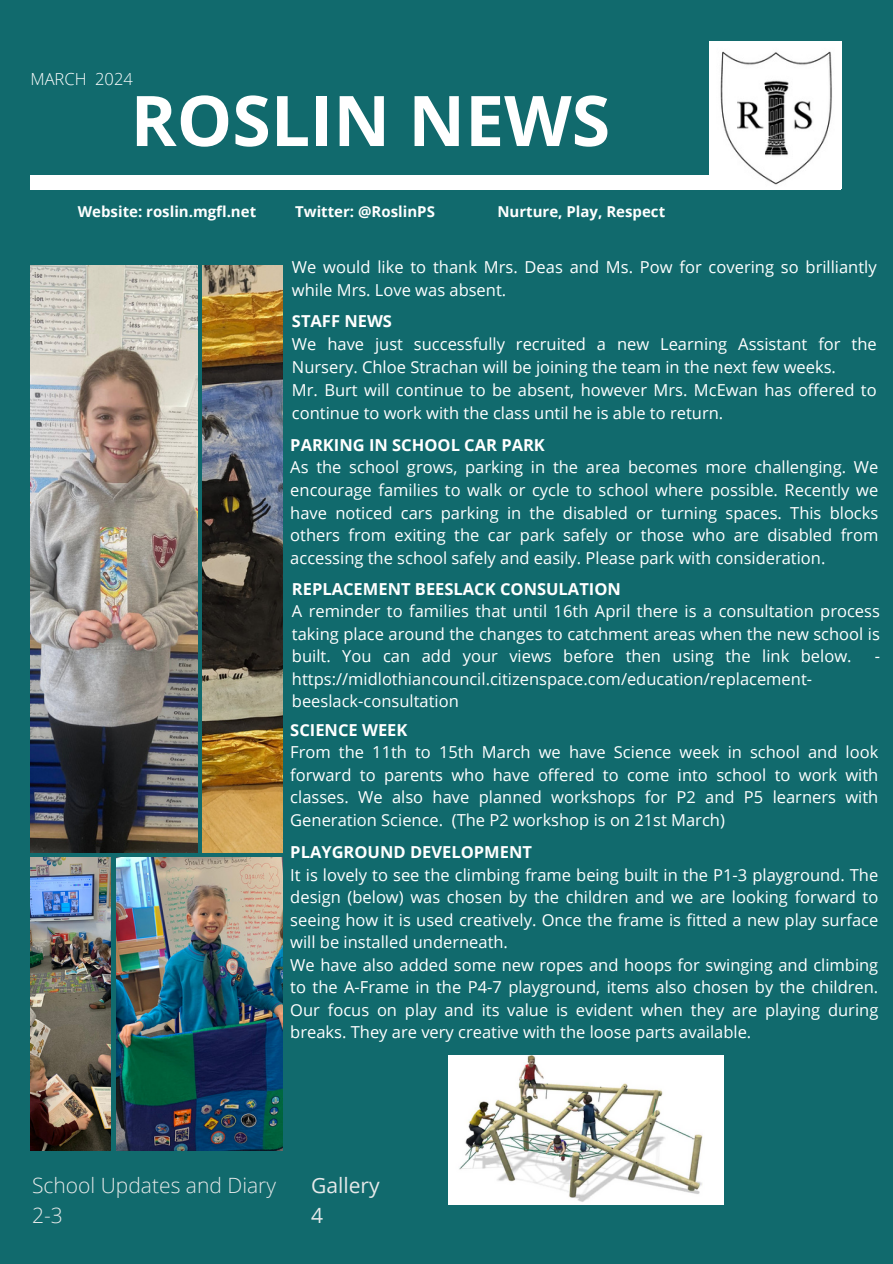
<style>
.page{position:relative;width:893px;height:1264px;background:#fff}
.page>*{position:absolute;margin:0;border:0;box-sizing:border-box;transform-origin:0 0}
.t1{font:700 69.75px "Open Sans";color:#fff}
.t2{font:300 21px/29.2px "Open Sans";color:#e6e9e9}
.t3{font:21px/29.2px "Open Sans";color:#e6e9e9}
.t4{font:16.5px/22.5px "Open Sans";color:#fff;text-align:justify}
.t5{font:700 16.5px "Open Sans";color:#fff}
.t6{font:300 16.5px "Open Sans";color:#fff}
.t7{font:700 15px "Open Sans";color:#fff}
</style>
<div class="page">
<div style="left:0;top:0;width:892px;height:1263px;background:#116a6d"></div>
<img style="left:30px;top:266px;width:167px;height:586px">
<img style="left:203px;top:266px;width:79px;height:586px">
<img style="left:30px;top:857px;width:80px;height:293px">
<img style="left:116px;top:857px;width:166px;height:293px">
<div style="left:30px;top:175px;width:811px;height:15px;background:#fff"></div>
<img style="left:709px;top:41px;width:132px;height:144px">
<img style="left:448px;top:1055px;width:275px;height:149px">
<p class="t6" style="left:30px;top:67px;width:104px">MARCH 2024</p>
<p class="t1" style="left:131px;top:71px;width:481px">ROSLIN NEWS</p>
<h3 class="t7" style="left:78px;top:201px;width:180px">Website: roslin.mgfl.net</h3>
<h3 class="t7" style="left:295px;top:201px;width:141px">Twitter: @RoslinPS</h3>
<h3 class="t7" style="left:497px;top:201px;width:169px">Nurture, Play, Respect</h3>
<p class="t4" style="left:292px;top:255px;width:586px;line-height:23px">We would like to thank Mrs. Deas and Ms. Pow for covering so brilliantly while Mrs. Love was absent.</p>
<p class="t5" style="left:292px;top:309px;width:102px">STAFF NEWS</p>
<p class="t4" style="left:292px;top:332px;width:586px;line-height:23px;text-align:left">We have just successfully recruited a new Learning Assistant for the Nursery. Chloe Strachan will be joining the team in the next few weeks.<br>Mr. Burt will continue to be absent, however Mrs. McEwan has offered to continue to work with the class until he is able to return.</p>
<p class="t5" style="left:290px;top:433px;width:256px">PARKING IN SCHOOL CAR PARK</p>
<p class="t4" style="left:290px;top:456px;width:589px">As the school grows, parking in the area becomes more challenging. We encourage families to walk or cycle to school where possible. Recently we have noticed cars parking in the disabled or turning spaces. This blocks others from exiting the car park safely or those who are disabled from accessing the school safely and easily. Please park with consideration.</p>
<p class="t5" style="left:292px;top:577px;width:330px">REPLACEMENT BEESLACK CONSULATION</p>
<p class="t4" style="left:292px;top:599px;width:589px">A reminder to families that until 16th April there is a consultation process taking place around the changes to catchment areas when the new school is built. You can add your views before then using the link below.</p>
<p class="t4" style="left:874px;top:644px;width:7px">-</p>
<p class="t4" style="left:292px;top:667px;width:521px">https://midlothiancouncil.citizenspace.com/education/replacement&shy;beeslack-consultation</p>
<p class="t5" style="left:290px;top:718px;width:119px">SCIENCE WEEK</p>
<p class="t4" style="left:290px;top:740px;width:589px">From the 11th to 15th March we have Science week in school and look forward to parents who have offered to come into school to work with classes. We also have planned workshops for P2 and P5 learners with Generation Science. (The P2 workshop is on 21st March)</p>
<p class="t5" style="left:290px;top:840px;width:243px">PLAYGROUND DEVELOPMENT</p>
<h2 class="t4" style="left:290px;top:863px;width:589px">It is lovely to see the climbing frame being built in the P1-3 playground. The design (below) was chosen by the children and we are looking forward to seeing how it is used creatively. Once the frame is fitted a new play surface will be installed underneath.</h2>
<h2 class="t4" style="left:290px;top:953px;width:589px">We have also added some new ropes and hoops for swinging and climbing to the A-Frame in the P4-7 playground, items also chosen by the children.<br>Our focus on play and its value is evident when they are playing during breaks. They are very creative with the loose parts available.</h2>
<p class="t2" style="left:32px;top:1170px;width:245px">School Updates and Diary<br>2-3</p>
<p class="t3" style="left:311px;top:1170px;width:70px">Gallery<br>4</p>
</div>
